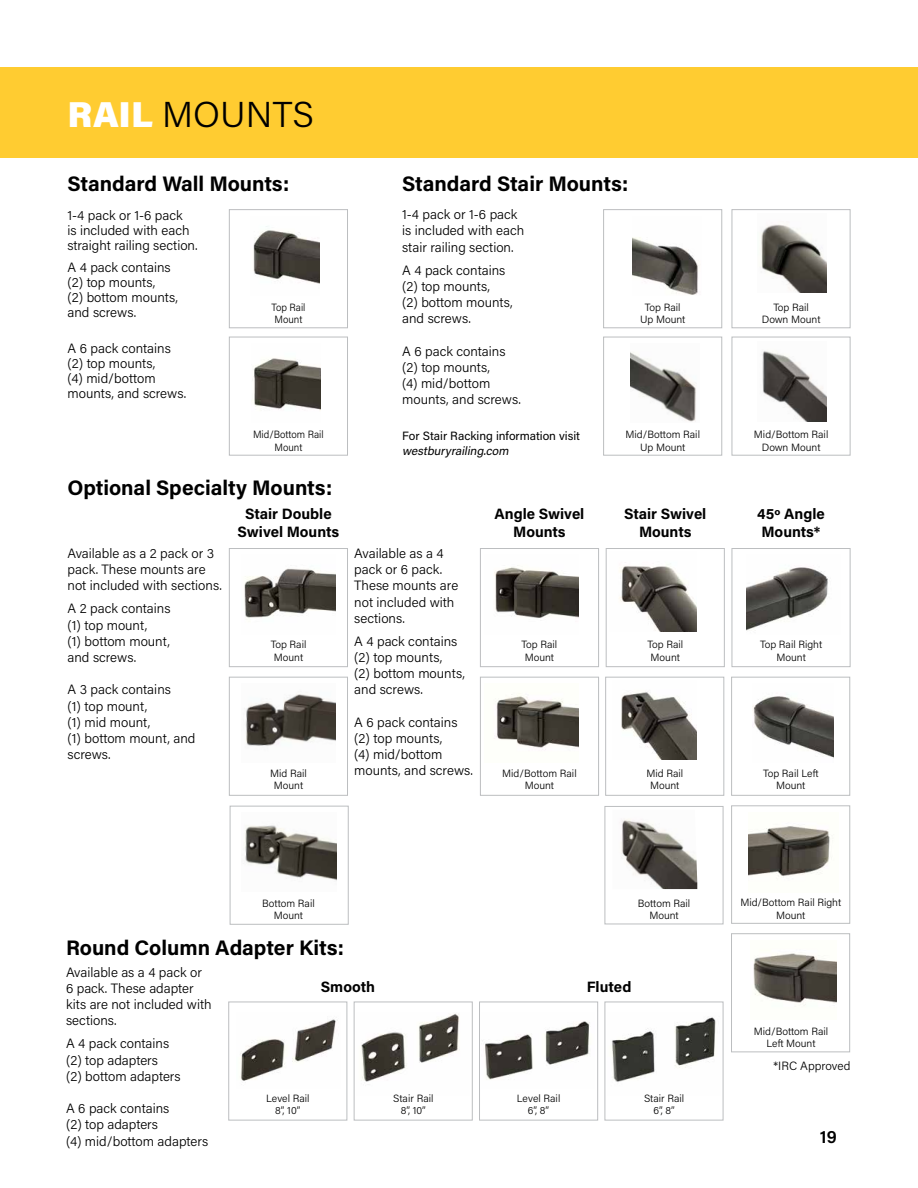
<style>
.page{position:relative;width:918px;height:1188px;background:#fff}
.page>*{position:absolute;margin:0;border:0;box-sizing:border-box;transform-origin:0 0}
.t1{font:300 36px "Acumin Pro";letter-spacing:.005em;color:#000}
.t2{font:700 21px "Acumin Pro";color:#000}
.t3{font:600 18px "Acumin Pro";color:#000}
.t4{font:700 15px/18px "Acumin Pro";color:#000;text-align:center}
.t5{font:300 13.5px/16.2px "Acumin Pro";color:#000}
.t6{font:12px "Acumin Pro";color:#000}
.t7{font:italic 12px "Acumin Pro";color:#000}
.t8{font:300 12px "Acumin Pro";color:#000}
.t9{font:300 10.5px/12.6px "Acumin Pro";color:#000;text-align:center}
.t10{font:300 10.5px/12.6px "Acumin Pro";color:#000;scale:.95 1}
.s1{font-weight:900;color:#fff}
</style>
<div class="page">
<div style="left:0;top:67px;width:918px;height:91px;background:#ffcc31"></div>
<div style="left:229px;top:209px;width:119px;height:119px;border:1px solid #bcbec0"></div>
<img style="left:253px;top:226px;width:67px;height:58px">
<div style="left:229px;top:337px;width:119px;height:119px;border:1px solid #bcbec0"></div>
<img style="left:253px;top:358px;width:68px;height:52px">
<div style="left:603px;top:209px;width:119px;height:119px;border:1px solid #bcbec0"></div>
<div style="left:603px;top:337px;width:119px;height:119px;border:1px solid #bcbec0"></div>
<div style="left:732px;top:209px;width:119px;height:119px;border:1px solid #bcbec0"></div>
<div style="left:732px;top:337px;width:119px;height:119px;border:1px solid #bcbec0"></div>
<img style="left:632px;top:237px;width:67px;height:58px">
<img style="left:630px;top:352px;width:66px;height:70px">
<img style="left:761px;top:224px;width:66px;height:68px">
<img style="left:762px;top:351px;width:65px;height:70px">
<div style="left:229px;top:677px;width:119px;height:119px;border:1px solid #bcbec0"></div>
<div style="left:230px;top:806px;width:119px;height:119px;border:1px solid #bcbec0"></div>
<img style="left:245px;top:694px;width:91px;height:52px">
<img style="left:245px;top:825px;width:91px;height:55px">
<div style="left:229px;top:548px;width:119px;height:119px;border:1px solid #bcbec0"></div>
<img style="left:244px;top:568px;width:92px;height:50px">
<div style="left:732px;top:548px;width:119px;height:119px;border:1px solid #bcbec0"></div>
<img style="left:746px;top:567px;width:82px;height:64px">
<div style="left:606px;top:548px;width:119px;height:119px;border:1px solid #bcbec0"></div>
<img style="left:619px;top:566px;width:78px;height:65px">
<div style="left:480px;top:548px;width:119px;height:119px;border:1px solid #bcbec0"></div>
<img style="left:494px;top:565px;width:85px;height:53px">
<div style="left:480px;top:677px;width:119px;height:119px;border:1px solid #bcbec0"></div>
<div style="left:605px;top:677px;width:119px;height:119px;border:1px solid #bcbec0"></div>
<div style="left:731px;top:677px;width:119px;height:119px;border:1px solid #bcbec0"></div>
<img style="left:753px;top:696px;width:81px;height:63px">
<img style="left:621px;top:692px;width:76px;height:68px">
<img style="left:495px;top:693px;width:84px;height:57px">
<div style="left:731px;top:933px;width:119px;height:119px;border:1px solid #bcbec0"></div>
<div style="left:731px;top:805px;width:119px;height:119px;border:1px solid #bcbec0"></div>
<div style="left:605px;top:806px;width:118px;height:118px;border:1px solid #bcbec0"></div>
<img style="left:621px;top:819px;width:76px;height:70px">
<img style="left:748px;top:826px;width:85px;height:51px">
<img style="left:753px;top:953px;width:83px;height:53px">
<div style="left:228px;top:1002px;width:119px;height:118px;border:1px solid #bcbec0"></div>
<img style="left:240px;top:1019px;width:98px;height:62px">
<div style="left:479px;top:1002px;width:119px;height:118px;border:1px solid #bcbec0"></div>
<img style="left:485px;top:1021px;width:105px;height:59px">
<div style="left:354px;top:1002px;width:119px;height:118px;border:1px solid #bcbec0"></div>
<img style="left:361px;top:1013px;width:99px;height:69px">
<div style="left:605px;top:1002px;width:118px;height:118px;border:1px solid #bcbec0"></div>
<img style="left:612px;top:1017px;width:104px;height:65px">
<h1 class="t1" style="left:68px;top:100px;width:248px"><span class="s1">RAIL</span> MOUNTS</h1>
<h2 class="t2" style="left:68px;top:175px;width:223px">Standard Wall Mounts:</h2>
<h2 class="t2" style="left:402px;top:175px;width:228px">Standard Stair Mounts:</h2>
<p class="t5" style="left:68px;top:209px;width:132px;line-height:15px">1-4 pack or 1-6 pack<br>is included with each straight railing section.</p>
<p class="t5" style="left:68px;top:261px;width:112px;line-height:15px">A 4 pack contains (2) top mounts,<br>(2) bottom mounts, and screws.</p>
<p class="t5" style="left:68px;top:342px;width:120px;line-height:15px">A 6 pack contains (2) top mounts,<br>(4) mid/bottom mounts, and screws.</p>
<p class="t10" style="left:272px;top:301px;width:37px">Top Rail<br>Mount</p>
<p class="t5" style="left:402px;top:207px;width:124px">1-4 pack or 1-6 pack is included with each stair railing section.</p>
<p class="t5" style="left:402px;top:263px;width:112px">A 4 pack contains (2) top mounts,<br>(2) bottom mounts, and screws.</p>
<p class="t5" style="left:402px;top:344px;width:120px">A 6 pack contains (2) top mounts,<br>(4) mid/bottom mounts, and screws.</p>
<p class="t9" style="left:640px;top:301px;width:47px">Top Rail<br>Up Mount</p>
<p class="t9" style="left:762px;top:301px;width:60px">Top Rail<br>Down Mount</p>
<p class="t10" style="left:253px;top:429px;width:76px;text-align:center">Mid/Bottom Rail<br>Mount</p>
<p class="t6" style="left:402px;top:432px;width:179px">For Stair Racking information visit</p>
<p class="t7" style="left:402px;top:446px;width:110px">westburyrailing.com</p>
<p class="t9" style="left:626px;top:429px;width:76px">Mid/Bottom Rail<br>Up Mount</p>
<p class="t9" style="left:754px;top:429px;width:76px">Mid/Bottom Rail<br>Down Mount</p>
<h2 class="t2" style="left:68px;top:480px;width:266px">Optional Specialty Mounts:</h2>
<p class="t4" style="left:238px;top:506px;width:103px">Stair Double<br>Swivel Mounts</p>
<p class="t4" style="left:495px;top:506px;width:91px">Angle Swivel<br>Mounts</p>
<p class="t4" style="left:624px;top:506px;width:84px">Stair Swivel<br>Mounts</p>
<p class="t4" style="left:757px;top:506px;width:69px;text-align:left">45º Angle<br>Mounts*</p>
<p class="t5" style="left:68px;top:546px;width:156px">Available as a 2 pack or 3 pack. These mounts are not included with sections.</p>
<p class="t5" style="left:68px;top:602px;width:105px">A 2 pack contains (1) top mount,<br>(1) bottom mount, and screws.</p>
<p class="t5" style="left:68px;top:683px;width:129px">A 3 pack contains<br>(1) top mount,<br>(1) mid mount,<br>(1) bottom mount, and screws.</p>
<p class="t9" style="left:271px;top:639px;width:37px">Top Rail<br>Mount</p>
<p class="t9" style="left:270px;top:768px;width:38px">Mid Rail<br>Mount</p>
<p class="t5" style="left:354px;top:546px;width:106px">Available as a 4 pack or 6 pack.<br>These mounts are not included with sections.</p>
<p class="t5" style="left:354px;top:634px;width:112px">A 4 pack contains (2) top mounts,<br>(2) bottom mounts, and screws.</p>
<p class="t5" style="left:354px;top:715px;width:120px">A 6 pack contains (2) top mounts,<br>(4) mid/bottom mounts, and screws.</p>
<p class="t9" style="left:522px;top:639px;width:37px">Top Rail<br>Mount</p>
<p class="t9" style="left:502px;top:768px;width:76px">Mid/Bottom Rail<br>Mount</p>
<p class="t9" style="left:647px;top:639px;width:37px">Top Rail<br>Mount</p>
<p class="t9" style="left:646px;top:768px;width:38px">Mid Rail<br>Mount</p>
<p class="t9" style="left:760px;top:639px;width:64px">Top Rail Right<br>Mount</p>
<p class="t9" style="left:763px;top:768px;width:57px">Top Rail Left<br>Mount</p>
<p class="t9" style="left:262px;top:898px;width:54px">Bottom Rail<br>Mount</p>
<p class="t9" style="left:638px;top:898px;width:54px">Bottom Rail<br>Mount</p>
<h2 class="t2" style="left:66px;top:939px;width:280px">Round Column Adapter Kits:</h2>
<p class="t4" style="left:321px;top:979px;width:56px">Smooth</p>
<p class="t4" style="left:587px;top:979px;width:46px">Fluted</p>
<p class="t5" style="left:66px;top:965px;width:147px">Available as a 4 pack or<br>6 pack. These adapter kits are not included with sections.</p>
<p class="t5" style="left:66px;top:1037px;width:116px">A 4 pack contains (2) top adapters<br>(2) bottom adapters</p>
<p class="t5" style="left:66px;top:1101px;width:144px">A 6 pack contains<br>(2) top adapters<br>(4) mid/bottom adapters</p>
<p class="t9" style="left:266px;top:1092px;width:45px">Level Rail<br>8”, 10”</p>
<p class="t9" style="left:517px;top:1093px;width:45px;line-height:12px">Level Rail<br>6”, 8”</p>
<p class="t9" style="left:393px;top:1092px;width:42px">Stair Rail<br>8”, 10”</p>
<p class="t9" style="left:644px;top:1092px;width:42px">Stair Rail<br>6”, 8”</p>
<p class="t9" style="left:740px;top:897px;width:102px">Mid/Bottom Rail Right<br>Mount</p>
<p class="t9" style="left:754px;top:1026px;width:76px">Mid/Bottom Rail<br>Left Mount</p>
<p class="t8" style="left:774px;top:1061px;width:78px">*IRC Approved</p>
<h3 class="t3" style="left:820px;top:1130px;width:19px">19</h3>
</div>
